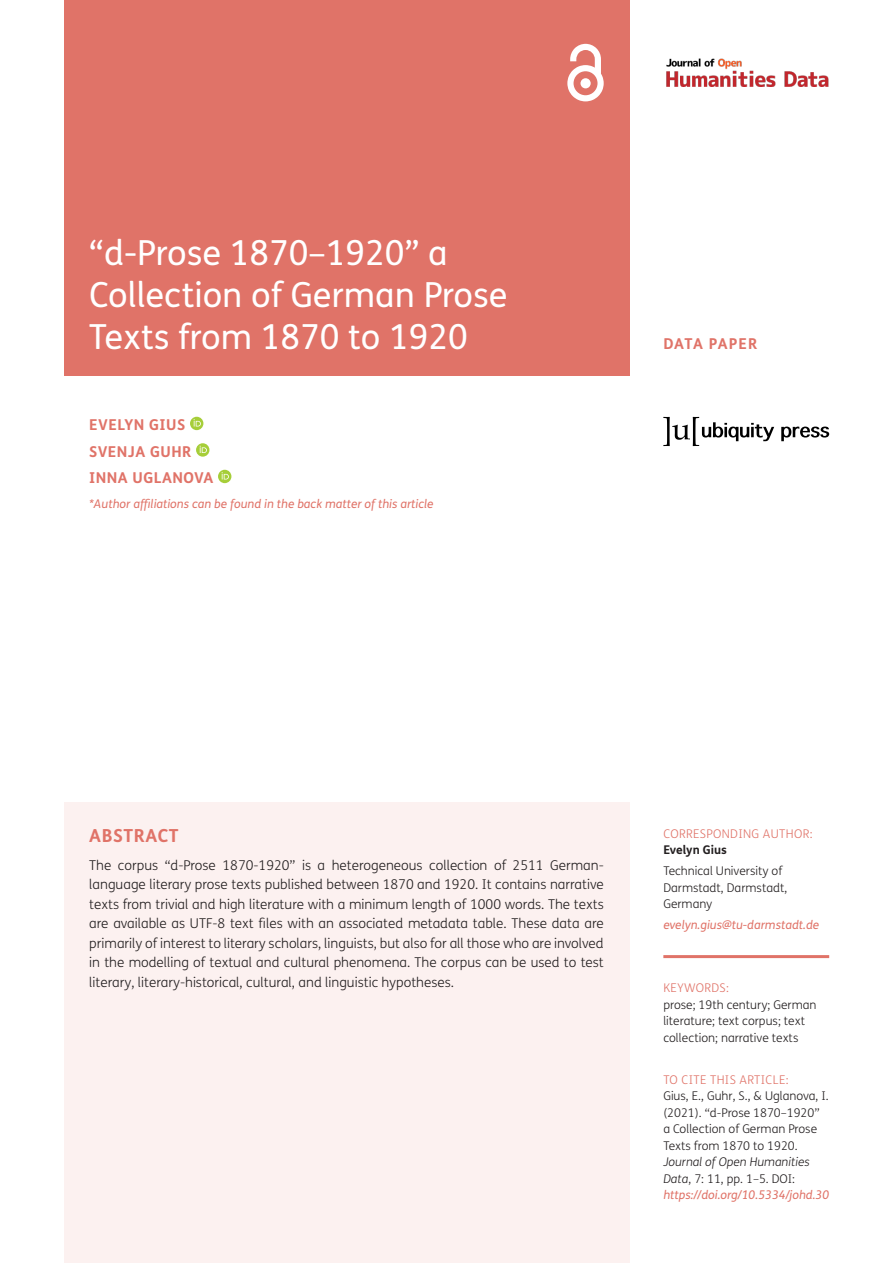
<style>
.page{position:relative;width:893px;height:1263px;background:#fff}
.page>*{position:absolute;margin:0;border:0;box-sizing:border-box;transform-origin:0 0}
.Article_Title{font:34.5px/42px "FS Me";color:#fff}
.t1{font:700 18px "FS Me";letter-spacing:.03em;color:#e07368}
.Cover_Authors{font:700 15px "FS Me";letter-spacing:.03em;color:#e07368}
.Article_Type{font:700 15px "FS Me";letter-spacing:.04em;color:#e07368}
.Abstract_Copy{font:300 13.5px/19.5px "FS Me";color:#231f20;text-align:justify}
.Meta{font:300 12px/16.5px "FS Me";color:#231f20}
.Meta-2{font:italic 12px "FS Me";color:#e07368}
.Meta_Titles{font:300 12px "FS Me";letter-spacing:.03em;color:#e07368}
.Meta-3{font:700 12px "FS Me";color:#231f20}
.Meta_Titles_-_Rule{font:300 12px "FS Me";letter-spacing:.03em;color:#e07368}
.s1{font-style:italic}
.s2{font-weight:400;font-style:italic;color:#e07368}
</style>
<div class="page">
<div style="left:64px;top:0;width:565px;height:376px;background:#e07368"></div>
<svg style="left:567px;top:44px;width:37px;height:57px"></svg>
<svg style="left:781px;top:427px;width:48px;height:14px"></svg>
<svg style="left:663px;top:417px;width:111px;height:29px"></svg>
<img style="left:666px;top:58px;width:163px;height:29px">
<hr style="left:663px;top:955px;width:166px;height:3px;background:#e07368">
<div style="left:64px;top:802px;width:565px;height:461px;background:#fcf1f0"></div>
<svg style="left:190px;top:417px;width:13px;height:13px"></svg>
<svg style="left:194px;top:419px;width:7px;height:7px"></svg>
<svg style="left:196px;top:443px;width:13px;height:14px"></svg>
<svg style="left:200px;top:446px;width:7px;height:7px"></svg>
<svg style="left:218px;top:470px;width:13px;height:13px"></svg>
<svg style="left:222px;top:472px;width:7px;height:7px"></svg>
<p class="Article_Title" style="left:89px;top:232px;width:420px">“d-Prose 1870–1920” a<br>Collection of German Prose<br>Texts from 1870 to 1920</p>
<p class="Cover_Authors" style="left:89px;top:415px;width:98px">EVELYN GIUS</p>
<p class="Cover_Authors" style="left:89px;top:442px;width:104px">SVENJA GUHR</p>
<p class="Cover_Authors" style="left:89px;top:468px;width:126px">INNA UGLANOVA</p>
<p class="Meta-2" style="left:89px;top:497px;width:346px">*Author affiliations can be found in the back matter of this article</p>
<p class="Article_Type" style="left:663px;top:334px;width:96px">DATA PAPER</p>
<h1 class="t1" style="left:89px;top:824px;width:91px">ABSTRACT</h1>
<p class="Abstract_Copy" style="left:89px;top:855px;width:516px">The corpus “d-Prose 1870-1920” is a heterogeneous collection of 2511 German&shy;language literary prose texts published between 1870 and 1920. It contains narrative texts from trivial and high literature with a minimum length of 1000 words. The texts are available as UTF-8 text files with an associated metadata table. These data are primarily of interest to literary scholars, linguists, but also for all those who are involved in the modelling of textual and cultural phenomena. The corpus can be used to test literary, literary-historical, cultural, and linguistic hypotheses.</p>
<p class="Meta_Titles" style="left:663px;top:827px;width:151px">CORRESPONDING AUTHOR:</p>
<p class="Meta-3" style="left:663px;top:842px;width:65px">Evelyn Gius</p>
<p class="Meta" style="left:663px;top:863px;width:125px">Technical University of<br>Darmstadt, Darmstadt,<br>Germany</p>
<p class="Meta-2" style="left:663px;top:918px;width:157px">evelyn.gius@tu-darmstadt.de</p>
<p class="Meta_Titles_-_Rule" style="left:663px;top:981px;width:67px">KEYWORDS:</p>
<p class="Meta" style="left:663px;top:996px;width:155px">prose; 19th century; German literature; text corpus; text collection; narrative texts</p>
<p class="Meta_Titles" style="left:663px;top:1072px;width:127px">TO CITE THIS ARTICLE:</p>
<p class="Meta" style="left:663px;top:1088px;width:167px">Gius, E., Guhr, S., &amp; Uglanova, I. (2021). “d-Prose 1870–1920” a Collection of German Prose<br>Texts from 1870 to 1920.<br><span class="s1">Journal of Open Humanities<br>Data</span>, 7: 11, pp. 1–5. DOI: <span class="s2">https://doi.org/10.5334/johd.30</span></p>
</div>
